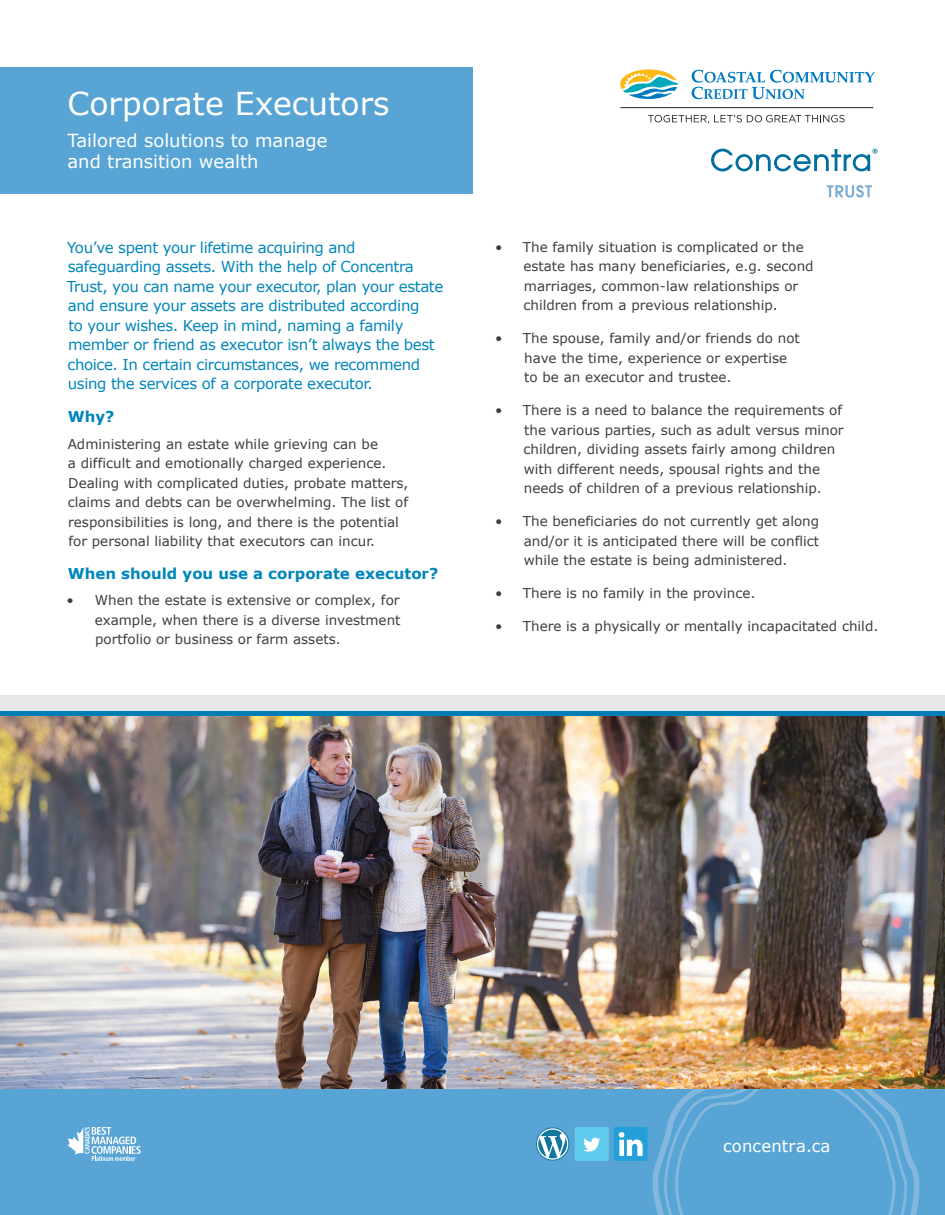
<style>
.page{position:relative;width:945px;height:1215px;background:#fff}
.page>*{position:absolute;margin:0;border:0;box-sizing:border-box;transform-origin:0 0}
.t1{font:31.5px "Verdana";color:#fff}
.t2{font:18px/21px "Verdana";color:#fff}
.t3{font:16.5px "Verdana";letter-spacing:.01em;color:#fff}
.t4{font:15px/19.5px "Verdana";letter-spacing:-.025em;color:#0086bb}
.t5{font:700 15px "Verdana";color:#0086bb}
.t6{font:13.5px/19.5px "Verdana";color:#3e3e3f}
</style>
<div class="page">
<div style="left:0;top:68px;width:472px;height:126px;background:#58a5d5"></div>
<div style="left:0;top:1088px;width:945px;height:127px;background:#58a5d5"></div>
<svg style="left:68px;top:1127px;width:73px;height:34px"></svg>
<svg style="left:652px;top:1088px;width:268px;height:127px"></svg>
<div style="left:614px;top:1127px;width:34px;height:34px;background:#239fd9;border-radius:2px"></div>
<div style="left:575px;top:1127px;width:34px;height:34px;background:#61ccee;border-radius:2px"></div>
<svg style="left:583px;top:1138px;width:17px;height:14px"></svg>
<svg style="left:619px;top:1132px;width:24px;height:24px"></svg>
<svg style="left:536px;top:1127px;width:33px;height:34px"></svg>
<img style="left:0;top:716px;width:945px;height:372px">
<div style="left:0;top:711px;width:945px;height:5px;background:#007db5"></div>
<div style="left:0;top:695px;width:945px;height:16px;background:#e6e7e9"></div>
<svg style="left:711px;top:149px;width:167px;height:22px"></svg>
<svg style="left:827px;top:185px;width:45px;height:13px"></svg>
<svg style="left:620px;top:69px;width:255px;height:55px"></svg>
<h1 class="t1" style="left:68px;top:83px;width:324px">Corporate Executors</h1>
<h2 class="t2" style="left:68px;top:129px;width:262px">Tailored solutions to manage and transition wealth</h2>
<p class="t4" style="left:67px;top:237px;width:378px">You’ve spent your lifetime acquiring and safeguarding assets. With the help of Concentra Trust, you can name your executor, plan your estate and ensure your assets are distributed according<br>to your wishes. Keep in mind, naming a family member or friend as executor isn’t always the best choice. In certain circumstances, we recommend using the services of a corporate executor.</p>
<p class="t5" style="left:68px;top:407px;width:48px">Why?</p>
<p class="t6" style="left:68px;top:433px;width:342px">Administering an estate while grieving can be<br>a difficult and emotionally charged experience.<br>Dealing with complicated duties, probate matters, claims and debts can be overwhelming. The list of responsibilities is long, and there is the potential for personal liability that executors can incur.</p>
<p class="t5" style="left:68px;top:564px;width:372px">When should you use a corporate executor?</p>
<p class="t6" style="left:95px;top:590px;width:307px;text-align:justify;text-indent:-28px">• When the estate is extensive or complex, for example, when there is a diverse investment portfolio or business or farm assets.</p>
<p class="t6" style="left:523px;top:237px;width:292px;text-indent:-28px">• The family situation is complicated or the estate has many beneficiaries, e.g. second marriages, common-law relationships or children from a previous relationship.</p>
<p class="t6" style="left:524px;top:328px;width:277px;text-indent:-29px">• The spouse, family and/or friends do not have the time, experience or expertise to be an executor and trustee.</p>
<p class="t6" style="left:523px;top:400px;width:322px;text-indent:-28px">• There is a need to balance the requirements of the various parties, such as adult versus minor children, dividing assets fairly among children with different needs, spousal rights and the needs of children of a previous relationship.</p>
<p class="t6" style="left:524px;top:511px;width:297px;text-align:justify;text-indent:-29px">• The beneficiaries do not currently get along and/or it is anticipated there will be conflict while the estate is being administered.</p>
<p class="t6" style="left:495px;top:583px;width:262px">• There is no family in the province.</p>
<p class="t6" style="left:495px;top:616px;width:385px">• There is a physically or mentally incapacitated child.</p>
<p class="t3" style="left:723px;top:1135px;width:109px">concentra.ca</p>
</div>
